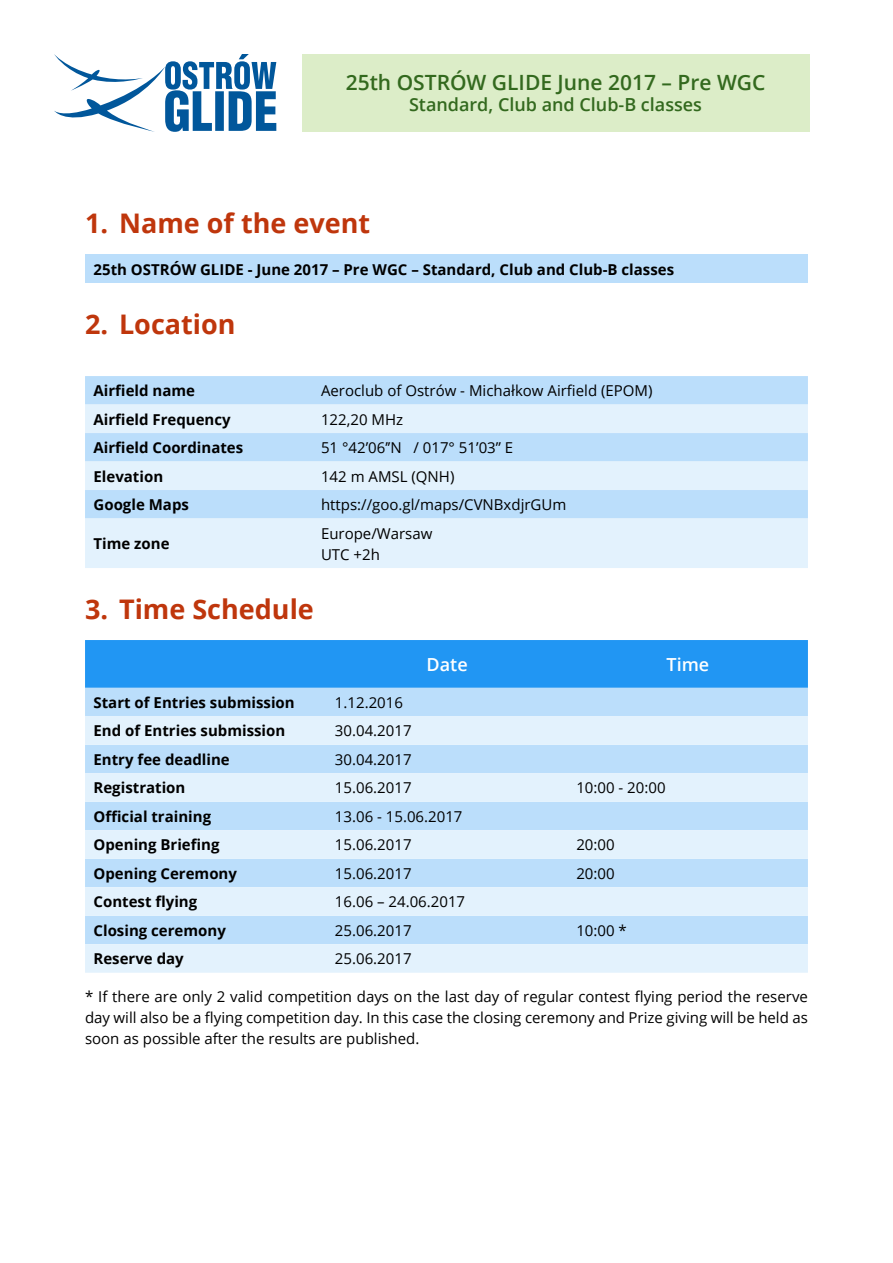
<style>
.page{position:relative;width:893px;height:1263px;background:#fff}
.page>*{position:absolute;margin:0;border:0;box-sizing:border-box;transform-origin:0 0}
.t1{font:700 27px "Open Sans";color:#bf360c}
.t2{font:600 21px "Open Sans";color:#33691e}
.t3{font:600 18px "Open Sans";color:#33691e}
.t4{font:600 18px "Open Sans";color:#fff}
.t5{font:15px/21px "Open Sans";color:#000}
.t6{font:700 15px "Open Sans";color:#000}
</style>
<div class="page">
<svg style="left:54px;top:54px;width:222px;height:78px"></svg>
<div style="left:302px;top:54px;width:507px;height:78px;background:#dcedc8"></div>
<div style="left:85px;top:255px;width:723px;height:28px;background:#bbdefb"></div>
<div style="left:85px;top:376px;width:723px;height:29px;background:#bbdefb"></div>
<svg style="left:85px;top:405px;width:723px;height:163px;fill:#e3f2fd"></svg>
<div style="left:85px;top:640px;width:723px;height:48px;background:#2196f3"></div>
<div style="left:85px;top:688px;width:723px;height:28px;background:#bbdefb"></div>
<svg style="left:85px;top:716px;width:723px;height:257px;fill:#e3f2fd"></svg>
<h2 class="t2" style="left:346px;top:68px;width:421px">25th OSTRÓW GLIDE June 2017 – Pre WGC</h2>
<p class="t3" style="left:409px;top:93px;width:294px">Standard, Club and Club-B classes</p>
<h1 class="t1" style="left:85px;top:204px;width:287px">1. Name of the event</h1>
<p class="t6" style="left:94px;top:258px;width:582px">25th OSTRÓW GLIDE - June 2017 – Pre WGC – Standard, Club and Club-B classes</p>
<h1 class="t1" style="left:85px;top:305px;width:152px">2. Location</h1>
<p class="t6" style="left:94px;top:380px;width:103px">Airfield name</p>
<p class="t5" style="left:321px;top:380px;width:333px">Aeroclub of Ostrów - Michałkow Airfield (EPOM)</p>
<p class="t6" style="left:94px;top:408px;width:139px">Airfield Frequency</p>
<p class="t5" style="left:321px;top:408px;width:84px">122,20 MHz</p>
<p class="t6" style="left:94px;top:437px;width:151px">Airfield Coordinates</p>
<p class="t5" style="left:321px;top:437px;width:194px">51 °42’06’’N / 017° 51’03’’ E</p>
<p class="t6" style="left:94px;top:465px;width:71px">Elevation</p>
<p class="t5" style="left:321px;top:465px;width:135px">142 m AMSL (QNH)</p>
<p class="t6" style="left:94px;top:494px;width:97px">Google Maps</p>
<p class="t5" style="left:321px;top:494px;width:247px">https://goo.gl/maps/CVNBxdjrGUm</p>
<p class="t6" style="left:94px;top:533px;width:78px">Time zone</p>
<p class="t5" style="left:321px;top:522px;width:113px">Europe/Warsaw<br>UTC +2h</p>
<h1 class="t1" style="left:85px;top:590px;width:230px">3. Time Schedule</h1>
<p class="t4" style="left:427px;top:652px;width:43px">Date</p>
<p class="t4" style="left:666px;top:652px;width:44px">Time</p>
<p class="t6" style="left:94px;top:692px;width:203px">Start of Entries submission</p>
<p class="t5" style="left:335px;top:691px;width:70px">1.12.2016</p>
<p class="t6" style="left:94px;top:720px;width:193px">End of Entries submission</p>
<p class="t5" style="left:335px;top:720px;width:78px">30.04.2017</p>
<p class="t6" style="left:94px;top:749px;width:138px">Entry fee deadline</p>
<p class="t5" style="left:335px;top:748px;width:78px">30.04.2017</p>
<p class="t6" style="left:94px;top:777px;width:93px">Registration</p>
<p class="t5" style="left:335px;top:777px;width:78px">15.06.2017</p>
<p class="t5" style="left:576px;top:777px;width:91px">10:00 - 20:00</p>
<p class="t6" style="left:94px;top:806px;width:119px">Official training</p>
<p class="t5" style="left:335px;top:805px;width:129px">13.06 - 15.06.2017</p>
<p class="t6" style="left:94px;top:834px;width:128px">Opening Briefing</p>
<p class="t5" style="left:335px;top:834px;width:78px">15.06.2017</p>
<p class="t5" style="left:576px;top:834px;width:40px">20:00</p>
<p class="t6" style="left:94px;top:863px;width:145px">Opening Ceremony</p>
<p class="t5" style="left:335px;top:862px;width:78px">15.06.2017</p>
<p class="t5" style="left:576px;top:862px;width:40px">20:00</p>
<p class="t6" style="left:94px;top:891px;width:105px">Contest flying</p>
<p class="t5" style="left:335px;top:891px;width:132px">16.06 – 24.06.2017</p>
<p class="t6" style="left:94px;top:920px;width:134px">Closing ceremony</p>
<p class="t5" style="left:335px;top:919px;width:78px">25.06.2017</p>
<p class="t5" style="left:576px;top:919px;width:52px">10:00 *</p>
<p class="t6" style="left:94px;top:948px;width:92px">Reserve day</p>
<p class="t5" style="left:335px;top:948px;width:78px">25.06.2017</p>
<p class="t5" style="left:85px;top:986px;width:724px;text-align:justify">* If there are only 2 valid competition days on the last day of regular contest flying period the reserve day will also be a flying competition day. In this case the closing ceremony and Prize giving will be held as soon as possible after the results are published.</p>
</div>
